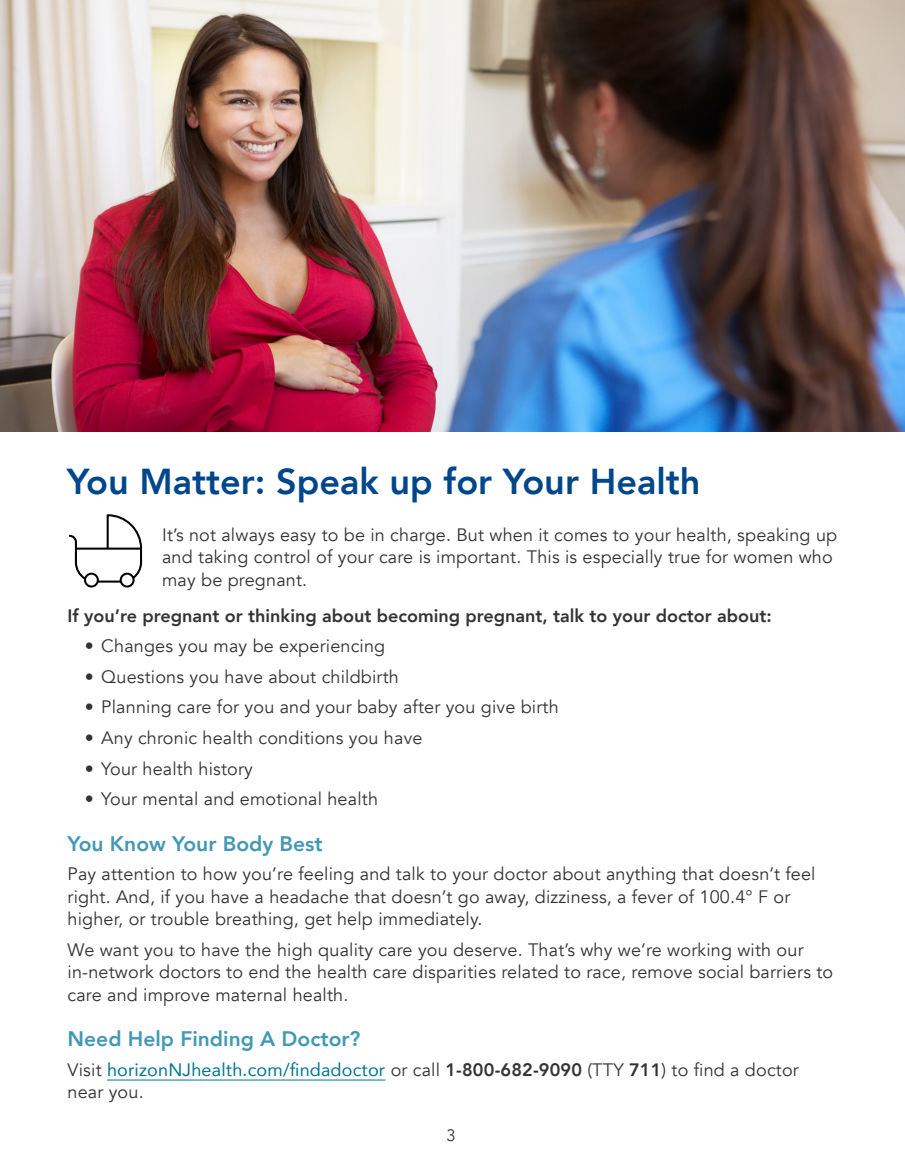
<style>
.page{position:relative;width:905px;height:1168px;background:#fff}
.page>*{position:absolute;margin:0;border:0;box-sizing:border-box;transform-origin:0 0}
.Headline1__H1{font:800 36px "Avenir";color:#00468b}
.t1{font:800 21px "Avenir";color:#4298b5}
.Body_Text{font:18px/22.5px "Avenir";letter-spacing:.01em;color:#333}
.Bulleted_Text{font:18px "Avenir";letter-spacing:.01em;color:#333}
.Body_Text-2{font:800 18px "Avenir";color:#333}
.t2{font:16.5px "Avenir";color:#333}
.s1{color:#007494}
.s2{font-weight:800}
</style>
<div class="page">
<img style="left:0;top:0;width:904px;height:431px">
<svg style="left:69px;top:514px;width:73px;height:73px"></svg>
<hr style="left:107px;top:1079px;width:278px;height:1px;background:#007494">
<h1 class="Headline1__H1" style="left:67px;top:453px;width:635px">You Matter: Speak up for Your Health</h1>
<p class="Body_Text" style="left:162px;top:523px;width:676px">It’s not always easy to be in charge. But when it comes to your health, speaking up and taking control of your care is important. This is especially true for women who may be pregnant.</p>
<p class="Body_Text-2" style="left:68px;top:601px;width:705px">If you’re pregnant or thinking about becoming pregnant, talk to your doctor about:</p>
<p class="Bulleted_Text" style="left:85px;top:635px;width:302px">• Changes you may be experiencing</p>
<p class="Bulleted_Text" style="left:85px;top:666px;width:315px">• Questions you have about childbirth</p>
<p class="Bulleted_Text" style="left:85px;top:696px;width:475px">• Planning care for you and your baby after you give birth</p>
<p class="Bulleted_Text" style="left:85px;top:727px;width:339px">• Any chronic health conditions you have</p>
<p class="Bulleted_Text" style="left:85px;top:757px;width:170px">• Your health history</p>
<p class="Bulleted_Text" style="left:85px;top:788px;width:295px">• Your mental and emotional health</p>
<h2 class="t1" style="left:68px;top:827px;width:257px">You Know Your Body Best</h2>
<p class="Body_Text" style="left:68px;top:863px;width:749px">Pay attention to how you’re feeling and talk to your doctor about anything that doesn’t feel right. And, if you have a headache that doesn’t go away, dizziness, a fever of 100.4° F or higher, or trouble breathing, get help immediately.</p>
<p class="Body_Text" style="left:68px;top:938px;width:767px">We want you to have the high quality care you deserve. That’s why we’re working with our in-network doctors to end the health care disparities related to race, remove social barriers to care and improve maternal health.</p>
<h2 class="t1" style="left:68px;top:1022px;width:294px">Need Help Finding A Doctor?</h2>
<p class="Body_Text" style="left:68px;top:1058px;width:732px">Visit <span class="s1">horizonNJhealth.com/findadoctor</span> or call <span class="s2">1-800-682-9090</span> (TTY <span class="s2">711</span>) to find a doctor near you.</p>
<p class="t2" style="left:446px;top:1125px;width:11px">3</p>
</div>
